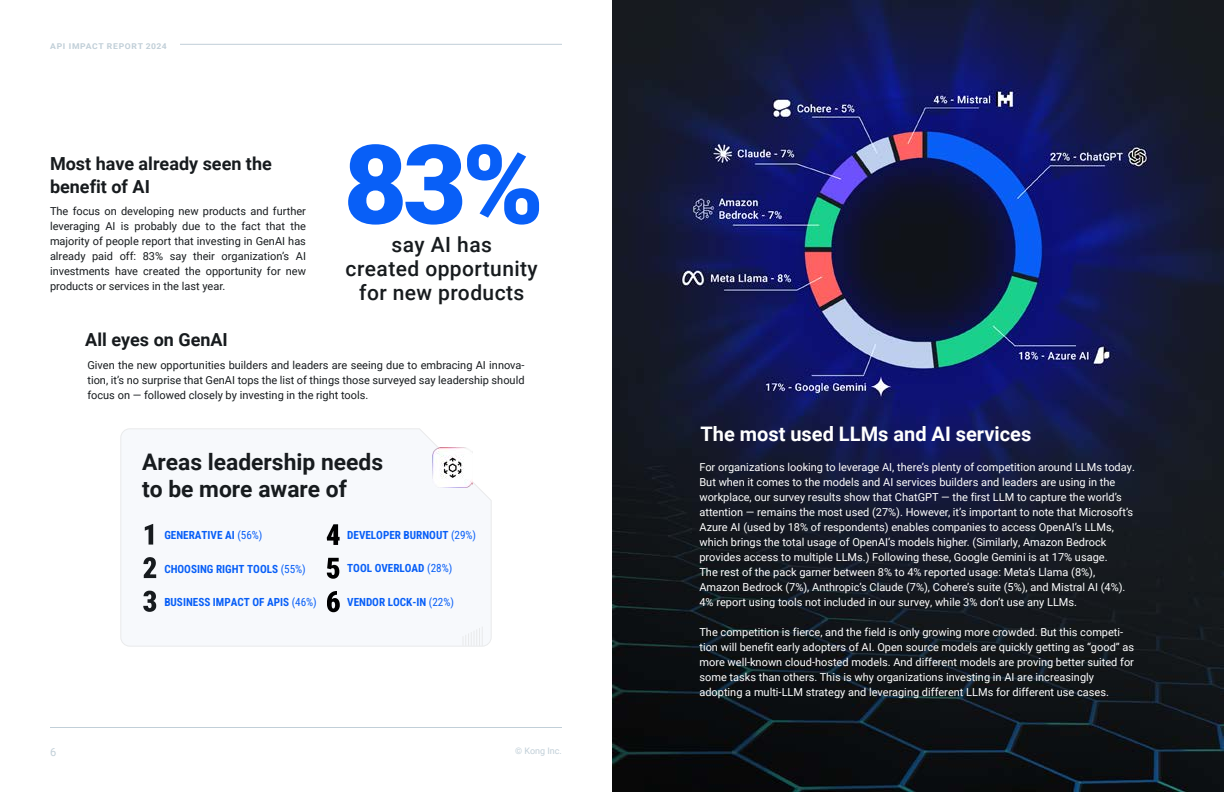
<style>
.page{position:relative;width:1224px;height:792px;background:#fff}
.page>*{position:absolute;margin:0;border:0;box-sizing:border-box;transform-origin:0 0}
.t1{font:900 110px "Roboto";color:#085ff7}
.t2{font:700 22.8px/27.4px "Roboto";color:#171b1e}
.t3{font:500 21px/24px "Roboto";letter-spacing:.02em;color:#171b1e;text-align:center}
.t4{font:700 20px "Roboto";color:#fff}
.t5{font:700 18px/23px "Roboto";color:#171b1e}
.t6{font:11.2px "Roboto Condensed";color:#085ff7}
.t7{font:11px/15px "Roboto";color:#fff}
.t8{font:11px/15px "Roboto";color:#171b1e;text-align:justify}
.t9{font:11px "Roboto";color:#c1cfd8}
.t10{font:9px "Roboto";color:#c1cfd8}
.t11{font:700 8px "Roboto";letter-spacing:.085em;color:#c1cfd8;scale:1.07 1}
</style>
<div class="page">
<hr style="left:50px;top:727px;width:512px;height:1px;background:#c1cfd8">
<hr style="left:50px;top:44px;width:512px;height:1px;background:#c1cfd8">
<div style="left:50px;top:36px;width:130px;height:16px;background:#fff"></div>
<img style="left:612px;top:0;width:612px;height:792px">
<svg style="left:120px;top:428px;width:372px;height:219px"></svg>
<svg style="left:327px;top:524px;width:13px;height:21px"></svg>
<svg style="left:327px;top:558px;width:12px;height:21px"></svg>
<svg style="left:327px;top:591px;width:13px;height:21px"></svg>
<svg style="left:463px;top:627px;width:20px;height:19px"></svg>
<img style="left:432px;top:447px;width:40px;height:41px">
<p class="t11" style="left:50px;top:40px;width:111px">API IMPACT REPORT 2024</p>
<h3 class="t5" style="left:50px;top:152px;width:223px">Most have already seen the benefit of AI</h3>
<p class="t8" style="left:50px;top:203px;width:258px">The focus on developing new products and further leveraging AI is probably due to the fact that the majority of people report that investing in GenAI has already paid off: 83% say their organization’s AI investments have created the opportunity for new products or services in the last year.</p>
<h1 class="t1" style="left:344px;top:107px;width:202px">83%</h1>
<h3 class="t3" style="left:346px;top:232px;width:194px">say AI has<br>created opportunity for new products</h3>
<h3 class="t5" style="left:85px;top:327px;width:144px">All eyes on GenAI</h3>
<p class="t8" style="left:87px;top:357px;width:439px">Given the new opportunities builders and leaders are seeing due to embracing AI innova&shy;tion, it’s no surprise that GenAI tops the list of things those surveyed say leadership should focus on — followed closely by investing in the right tools.</p>
<h2 class="t2" style="left:142px;top:447px;width:243px">Areas leadership needs to be more aware of</h2>
<p class="t6" style="left:347px;top:527px;width:130px">DEVELOPER BURNOUT (29%)</p>
<p class="t6" style="left:347px;top:560px;width:107px">TOOL OVERLOAD (28%)</p>
<p class="t6" style="left:347px;top:594px;width:108px">VENDOR LOCK-IN (22%)</p>
<p class="t6" style="left:164px;top:527px;width:100px">GENERATIVE AI (56%)</p>
<p class="t6" style="left:164px;top:561px;width:143px">CHOOSING RIGHT TOOLS (55%)</p>
<p class="t6" style="left:164px;top:594px;width:154px">BUSINESS IMPACT OF APIS (46%)</p>
<p class="t9" style="left:50px;top:744px;width:8px">6</p>
<p class="t10" style="left:515px;top:744px;width:48px">© Kong Inc.</p>
<h3 class="t4" style="left:700px;top:420px;width:332px">The most used LLMs and AI services</h3>
<p class="t7" style="left:699px;top:459px;width:437px">For organizations looking to leverage AI, there’s plenty of competition around LLMs today.<br>But when it comes to the models and AI services builders and leaders are using in the workplace, our survey results show that ChatGPT — the first LLM to capture the world’s attention — remains the most used (27%). However, it’s important to note that Microsoft’s Azure AI (used by 18% of respondents) enables companies to access OpenAI’s LLMs, which brings the total usage of OpenAI’s models higher. (Similarly, Amazon Bedrock provides access to multiple LLMs.) Following these, Google Gemini is at 17% usage.<br>The rest of the pack garner between 8% to 4% reported usage: Meta’s Llama (8%), Amazon Bedrock (7%), Anthropic’s Claude (7%), Cohere’s suite (5%), and Mistral AI (4%).<br>4% report using tools not included in our survey, while 3% don’t use any LLMs.</p>
<p class="t7" style="left:699px;top:624px;width:436px">The competition is fierce, and the field is only growing more crowded. But this competi&shy;tion will benefit early adopters of AI. Open source models are quickly getting as “good” as more well-known cloud-hosted models. And different models are proving better suited for some tasks than others. This is why organizations investing in AI are increasingly adopting a multi-LLM strategy and leveraging different LLMs for different use cases.</p>
</div>
